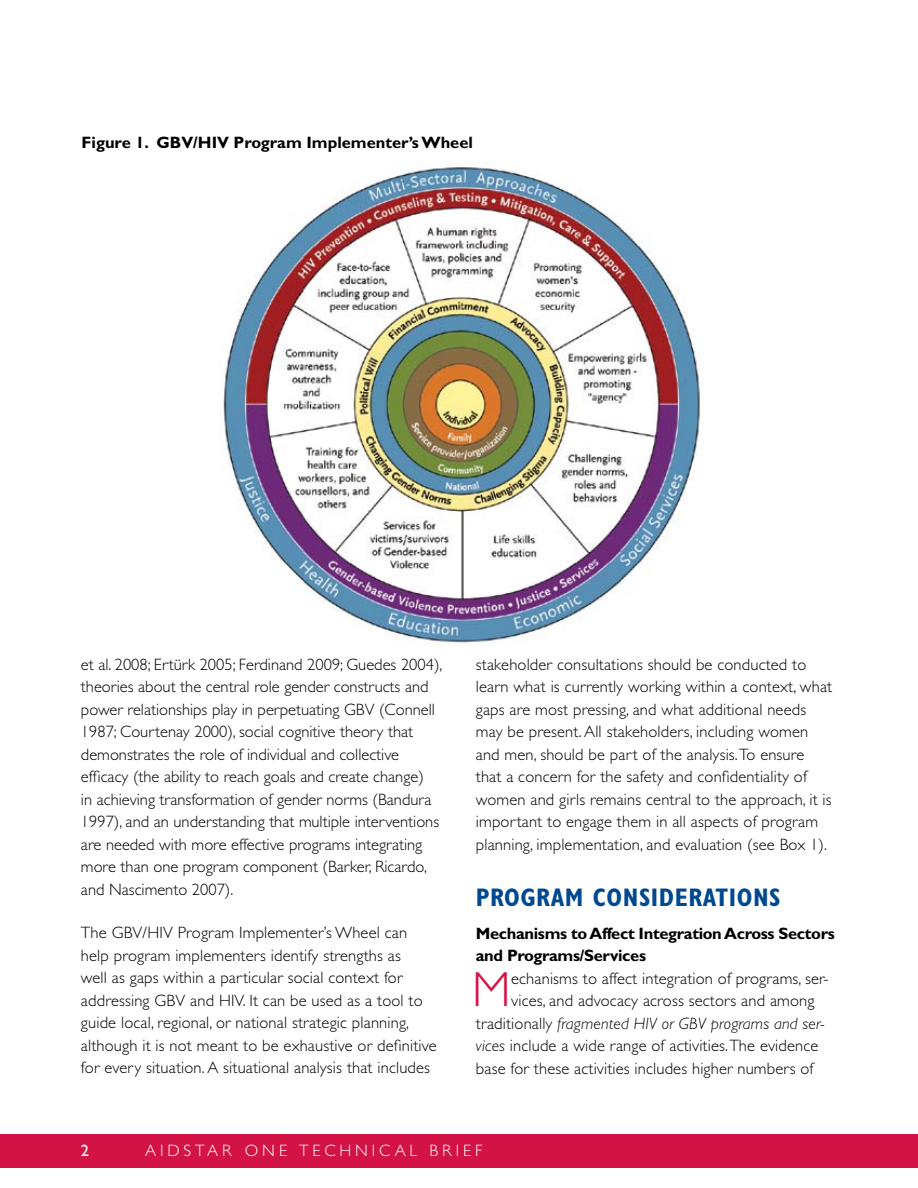
<style>
.page{position:relative;width:918px;height:1188px;background:#fff}
.page>*{position:absolute;margin:0;border:0;box-sizing:border-box;transform-origin:0 0}
.t1{font:300 49.5px "Gill Sans Std";color:#d31245}
.t2{font:700 condensed 25.5px "Gill Sans Std";letter-spacing:.02em;color:#004990}
.t3{font:300 16.5px/22.5px "Gill Sans Std";letter-spacing:.01em;color:#000}
.t4{font:700 16.5px/22.5px "Gill Sans Std";letter-spacing:-.02em;color:#000}
.t5{font:italic 300 16.5px "Gill Sans Std";letter-spacing:.01em;color:#000}
.t6{font:700 16.5px "Gill Sans Std";color:#000}
.t7{font:300 16.5px "Gill Sans Std";color:#fff}
.t8{font:16.5px "Gill Sans Std";color:#fff}
.s1{font-style:normal}
.s2{font-style:italic}
</style>
<div class="page">
<img style="left:223px;top:167px;width:480px;height:478px">
<div style="left:0;top:1134px;width:918px;height:34px;background:#d31245"></div>
<p class="t6" style="left:82px;top:133px;width:393px">Figure 1. GBV/HIV Program Implementer’s Wheel</p>
<p class="t3" style="left:81px;top:653px;width:363px">et al. 2008; ertürk 2005; ferdinand 2009; Guedes 2004), theories about the central role gender constructs and power relationships play in perpetuating GBV (connell 1987; courtenay 2000), social cognitive theory that demonstrates the role of individual and collective efficacy (the ability to reach goals and create change)<br>in achieving transformation of gender norms (Bandura 1997), and an understanding that multiple interventions are needed with more effective programs integrating more than one program component (Barker, ricardo, and nascimento 2007).</p>
<p class="t3" style="left:81px;top:922px;width:357px">The GBV/hiV Program implementer’s Wheel can help program implementers identify strengths as<br>well as gaps within a particular social context for addressing GBV and hiV. it can be used as a tool to guide local, regional, or national strategic planning, although it is not meant to be exhaustive or definitive for every situation.a situational analysis that includes</p>
<p class="t3" style="left:476px;top:653px;width:358px">stakeholder consultations should be conducted to learn what is currently working within a context, what gaps are most pressing, and what additional needs may be present. all stakeholders, including women and men, should be part of the analysis.To ensure that a concern for the safety and confidentiality of women and girls remains central to the approach, it is important to engage them in all aspects of program planning, implementation, and evaluation (see Box 1).</p>
<h2 class="t2" style="left:476px;top:882px;width:306px">PROGRAM CONSIDERATIONS</h2>
<h4 class="t4" style="left:476px;top:922px;width:360px">Mechanisms to Affect Integration Across Sectors and Programs/Services</h4>
<p class="t1" style="left:472px;top:962px;width:40px">M</p>
<p class="t3" style="left:511px;top:967px;width:318px">echanisms to affect integration of programs, ser-</p>
<p class="t3" style="left:511px;top:990px;width:305px">vices, and advocacy across sectors and among</p>
<p class="t5" style="left:476px;top:1014px;width:350px"><span class="s1">traditionally</span> fragmented HIV or GBV programs and ser-</p>
<p class="t3" style="left:476px;top:1035px;width:344px"><span class="s2">vices</span> include a wide range of activities.The evidence</p>
<p class="t3" style="left:476px;top:1057px;width:341px">base for these activities includes higher numbers of</p>
<p class="t8" style="left:81px;top:1141px;width:10px">2</p>
<p class="t7" style="left:145px;top:1142px;width:339px">a i D S T a r O n e T e c h n i c a l B r i e f</p>
</div>
